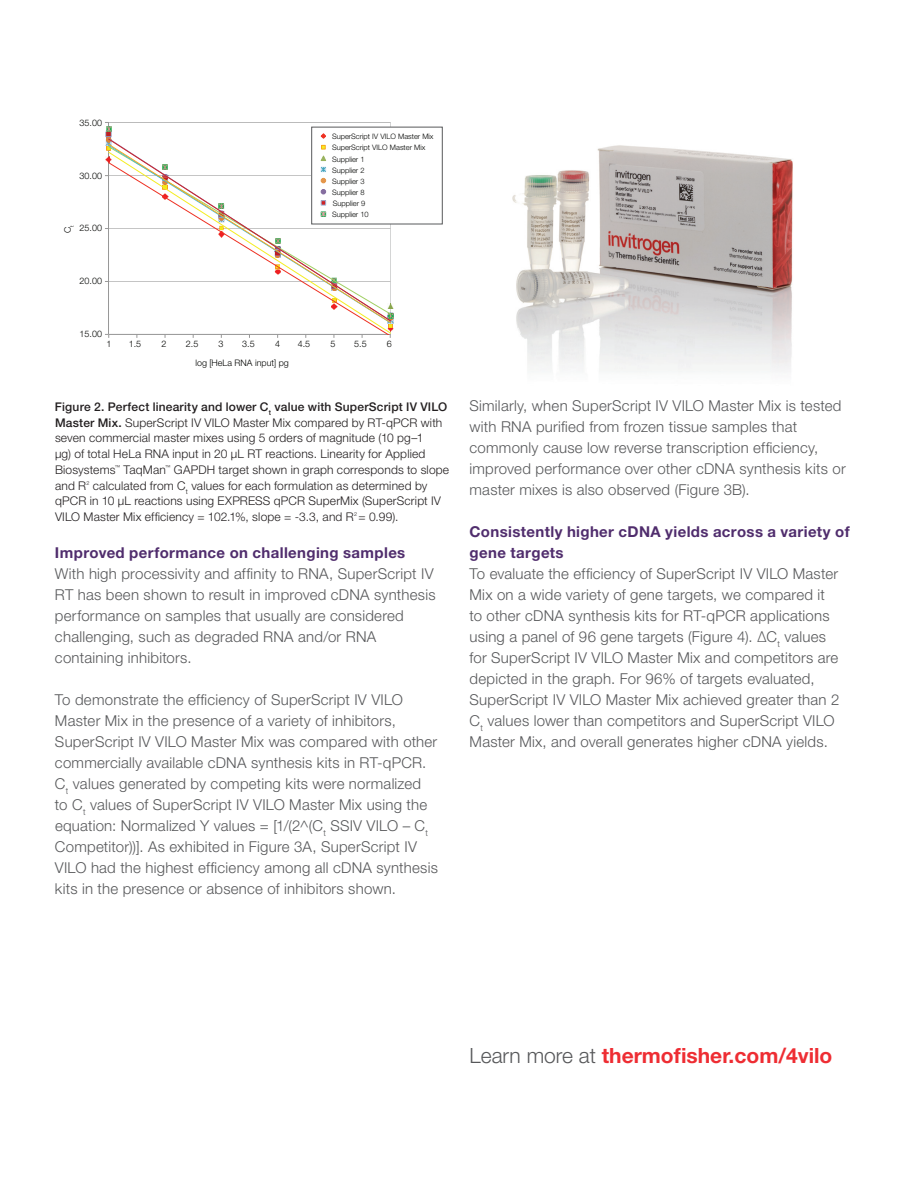
<style>
.page{position:relative;width:918px;height:1188px;background:#fff}
.page>*{position:absolute;margin:0;border:0;box-sizing:border-box;transform-origin:0 0}
.t1{font:700 21px "Helvetica Neue LT Std";color:#ee2d33}
.t2{font:300 15px/21px "Helvetica Neue LT Std";letter-spacing:.015em;color:#57585a}
.t3{font:700 15px/21px "Helvetica Neue LT Std";letter-spacing:.025em;color:#502d6d}
.t4{font:300 12px/15.8px "Helvetica Neue LT Std";letter-spacing:.015em;color:#231f20}
.t5{font:300 9px "Helvetica Neue LT Std";color:#040503}
.t6{font:300 7.5px/11.1px "Helvetica Neue LT Std";color:#040503}
.t7{font:300 5.4px "Helvetica Neue LT Std";color:#231f20}
.s1{font-weight:500}
.s2{font-weight:300;color:#57585a}
</style>
<div class="page">
<img style="left:512px;top:145px;width:281px;height:227px">
<svg style="left:113px;top:122px;width:278px;height:181px"></svg>
<hr style="left:108px;top:123px;width:1px;height:211px;background:#989898">
<hr style="left:109px;top:334px;width:282px;height:1px;background:#989898">
<svg style="left:106px;top:156px;width:3px;height:6px"></svg>
<svg style="left:109px;top:138px;width:281px;height:184px"></svg>
<svg style="left:388px;top:303px;width:6px;height:35px"></svg>
<svg style="left:105px;top:122px;width:8px;height:28px"></svg>
<div style="left:312px;top:127px;width:130px;height:97px;background:#fff"></div>
<div style="left:311px;top:127px;width:132px;height:97px;border:1px solid #58595b"></div>
<svg style="left:320px;top:133px;width:6px;height:6px"></svg>
<svg style="left:321px;top:145px;width:5px;height:4px"></svg>
<svg style="left:321px;top:189px;width:5px;height:5px"></svg>
<svg style="left:320px;top:155px;width:6px;height:17px"></svg>
<svg style="left:321px;top:178px;width:5px;height:5px"></svg>
<svg style="left:321px;top:200px;width:5px;height:5px"></svg>
<svg style="left:320px;top:211px;width:6px;height:6px"></svg>
<p class="t5" style="left:80px;top:117px;width:24px">35.00</p>
<p class="t5" style="left:80px;top:170px;width:24px">30.00</p>
<p class="t5" style="left:80px;top:223px;width:24px">25.00</p>
<p class="t5" style="left:62px;top:233px;width:9px;rotate:-90deg">C<sub>t</sub></p>
<p class="t5" style="left:80px;top:276px;width:24px">20.00</p>
<p class="t5" style="left:80px;top:329px;width:24px">15.00</p>
<p class="t6" style="left:332px;top:131px;width:103px">SuperScript IV VILO Master Mix<br>SuperScript VILO Master Mix<br>Supplier 1</p>
<p class="t6" style="left:332px;top:187px;width:34px">Supplier 8</p>
<p class="t6" style="left:332px;top:164px;width:34px">Supplier 2<br>Supplier 3</p>
<p class="t6" style="left:332px;top:198px;width:38px">Supplier 9<br>Supplier 10</p>
<p class="t5" style="left:107px;top:338px;width:6px">1</p>
<p class="t5" style="left:129px;top:338px;width:14px">1.5</p>
<p class="t5" style="left:162px;top:338px;width:6px">2</p>
<p class="t5" style="left:186px;top:338px;width:14px">2.5</p>
<p class="t5" style="left:219px;top:338px;width:6px">3</p>
<p class="t5" style="left:242px;top:338px;width:14px">3.5</p>
<p class="t5" style="left:275px;top:338px;width:6px">4</p>
<p class="t5" style="left:298px;top:338px;width:14px">4.5</p>
<p class="t5" style="left:331px;top:338px;width:6px">5</p>
<p class="t5" style="left:354px;top:338px;width:14px">5.5</p>
<p class="t5" style="left:387px;top:338px;width:6px">6</p>
<p class="t5" style="left:195px;top:357px;width:95px">log [HeLa RNA input] pg</p>
<p class="t4" style="left:55px;top:398px;width:394px"><span class="s1">Figure 2. Perfect linearity and lower C</span><sub>t</sub> <span class="s1">value with SuperScript IV VILO Master Mix.</span> SuperScript IV VILO Master Mix compared by RT-qPCR with seven commercial master mixes using 5 orders of magnitude (10 pg–1<br>µg) of total HeLa RNA input in 20 µL RT reactions. Linearity for Applied Biosystems</p>
<p class="t7" style="left:115px;top:464px;width:7px">™</p>
<p class="t4" style="left:124px;top:461px;width:44px">TaqMan</p>
<p class="t7" style="left:165px;top:464px;width:7px">™</p>
<p class="t4" style="left:174px;top:461px;width:277px">GAPDH target shown in graph corresponds to slope</p>
<p class="t4" style="left:55px;top:477px;width:388px;text-indent:38px">calculated from C<sub>t</sub> values for each formulation as determined by qPCR in 10 µL reactions using EXPRESS qPCR SuperMix (SuperScript IV<br>VILO Master Mix efficiency = 102.1%, slope = -3.3, and R = 0.99).</p>
<p class="t4" style="left:55px;top:477px;width:33px">and R</p>
<p class="t7" style="left:86px;top:480px;width:5px">2</p>
<p class="t7" style="left:354px;top:511px;width:5px">2</p>
<p class="t3" style="left:55px;top:542px;width:352px">Improved performance on challenging samples</p>
<p class="t2" style="left:55px;top:563px;width:382px">With high processivity and affinity to RNA, SuperScript IV RT has been shown to result in improved cDNA synthesis performance on samples that usually are considered challenging, such as degraded RNA and/or RNA containing inhibitors.</p>
<p class="t2" style="left:55px;top:689px;width:384px">To demonstrate the efficiency of SuperScript IV VILO Master Mix in the presence of a variety of inhibitors, SuperScript IV VILO Master Mix was compared with other commercially available cDNA synthesis kits in RT-qPCR.<br>C<sub>t</sub> values generated by competing kits were normalized<br>to C<sub>t</sub> values of SuperScript IV VILO Master Mix using the equation: Normalized Y values = [1/(2^(C<sub>t</sub> SSIV VILO – C<sub>t </sub>Competitor))]. As exhibited in Figure 3A, SuperScript IV VILO had the highest efficiency among all cDNA synthesis kits in the presence or absence of inhibitors shown.</p>
<p class="t2" style="left:470px;top:395px;width:378px">Similarly, when SuperScript IV VILO Master Mix is tested with RNA purified from frozen tissue samples that commonly cause low reverse transcription efficiency, improved performance over other cDNA synthesis kits or master mixes is also observed (Figure 3B).</p>
<p class="t3" style="left:470px;top:521px;width:382px">Consistently higher cDNA yields across a variety of gene targets</p>
<p class="t2" style="left:470px;top:563px;width:371px">To evaluate the efficiency of SuperScript IV VILO Master Mix on a wide variety of gene targets, we compared it to other cDNA synthesis kits for RT-qPCR applications using a panel of 96 gene targets (Figure 4). ∆C<sub>t</sub> values for SuperScript IV VILO Master Mix and competitors are depicted in the graph. For 96% of targets evaluated, SuperScript IV VILO Master Mix achieved greater than 2<br>C<sub>t</sub> values lower than competitors and SuperScript VILO Master Mix, and overall generates higher cDNA yields.</p>
<h1 class="t1" style="left:470px;top:1043px;width:364px"><span class="s2">Learn more at</span> thermofisher.com/4vilo</h1>
</div>
